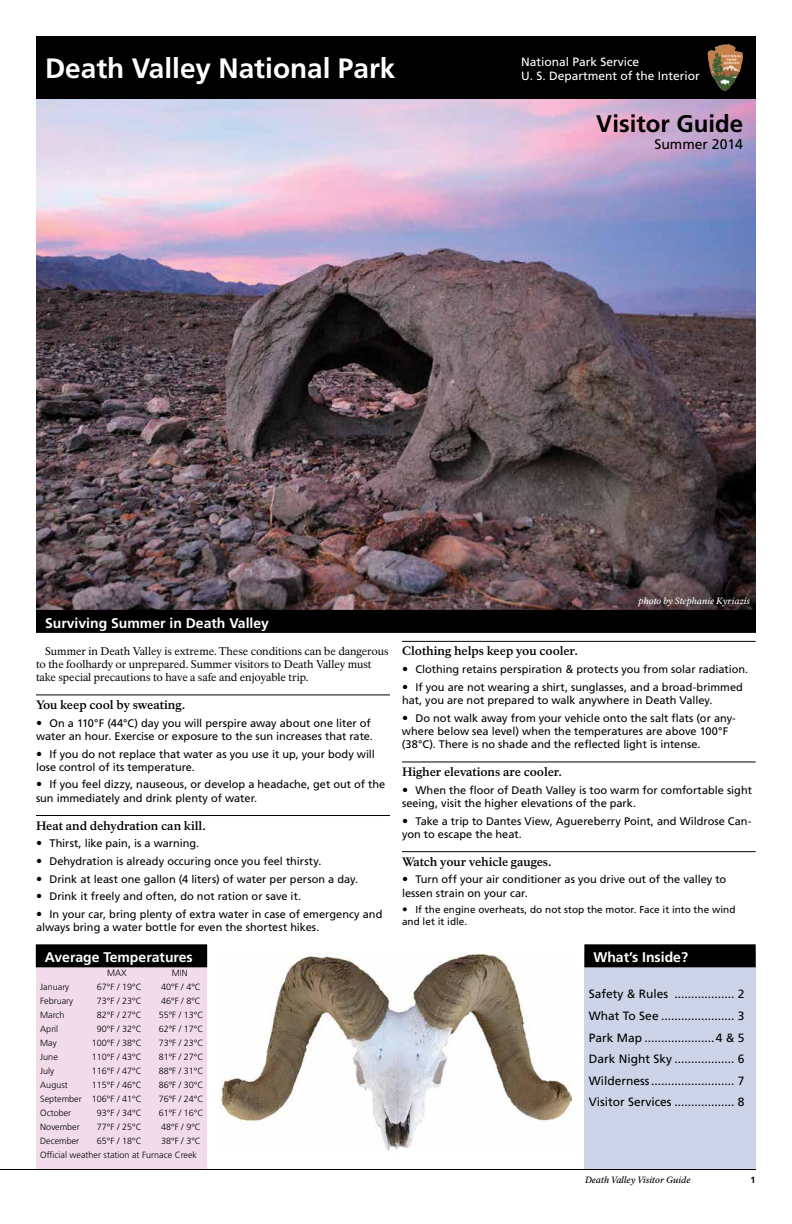
<style>
.page{position:relative;width:792px;height:1224px;background:#fff}
.page>*{position:absolute;margin:0;border:0;box-sizing:border-box;transform-origin:0 0}
.t1{font:700 28px "Frutiger LT Std";color:#fff}
.t2{font:700 24px "Frutiger LT Std";color:#000}
.t3{font:700 14px "Frutiger LT Std";color:#fff}
.t4{font:14px "Frutiger LT Std";color:#000}
.t5{font:12px/21.6px "Frutiger LT Std";color:#000;text-align:justify}
.t6{font:700 12px "NPS Rawlinson OT";letter-spacing:-.01em;color:#000}
.t7{font:12px "Frutiger LT Std";color:#fff}
.t8{font:11px/13.2px "Frutiger LT Std";color:#000}
.t9{font:11px/13.2px "NPS Rawlinson OT";letter-spacing:-.005em;color:#000}
.t10{font:10px/12px "Frutiger LT Std";letter-spacing:.005em;color:#000}
.t11{font:300 9px/14px "Frutiger LT Std";color:#000}
.t12{font:italic 9px "NPS Rawlinson OT Med";color:#fff}
.t13{font:italic 9px "NPS Rawlinson OT Med";color:#000}
.t14{font:700 9px "Frutiger LT Std";color:#000}
</style>
<div class="page">
<div style="left:584px;top:953px;width:172px;height:216px;background:#cdd4e8"></div>
<div style="left:36px;top:953px;width:171px;height:216px;background:#f2dbea"></div>
<img style="left:36px;top:99px;width:720px;height:511px">
<img style="left:219px;top:952px;width:353px;height:199px">
<hr style="left:0;top:1169px;width:756px;height:1px;background:#000">
<div style="left:36px;top:36px;width:720px;height:63px;background:#000"></div>
<div style="left:584px;top:944px;width:172px;height:23px;background:#000"></div>
<div style="left:36px;top:610px;width:720px;height:23px;background:#000"></div>
<div style="left:36px;top:944px;width:171px;height:23px;background:#000"></div>
<img style="left:708px;top:44px;width:35px;height:47px">
<hr style="left:36px;top:694px;width:354px;height:1px;background:#000">
<hr style="left:36px;top:815px;width:354px;height:1px;background:#000">
<hr style="left:402px;top:641px;width:354px;height:1px;background:#000">
<hr style="left:402px;top:761px;width:354px;height:1px;background:#000">
<hr style="left:402px;top:851px;width:354px;height:1px;background:#000">
<h1 class="t1" style="left:45px;top:52px;width:352px">Death Valley National Park</h1>
<p class="t7" style="left:521px;top:55px;width:120px">National Park Service</p>
<p class="t7" style="left:521px;top:69px;width:180px">U. S. Department of the Interior</p>
<h2 class="t2" style="left:596px;top:109px;width:148px">Visitor Guide</h2>
<p class="t4" style="left:654px;top:136px;width:90px">Summer 2014</p>
<p class="t3" style="left:45px;top:615px;width:226px">Surviving Summer in Death Valley</p>
<p class="t12" style="left:639px;top:596px;width:113px">photo by Stephanie Kyriazis</p>
<p class="t9" style="left:36px;top:644px;width:354px;text-indent:9px">Summer in Death Valley is extreme. These conditions can be dangerous to the foolhardy or unprepared. Summer visitors to Death Valley must take special precautions to have a safe and enjoyable trip.</p>
<p class="t6" style="left:36px;top:697px;width:151px">You keep cool by sweating.</p>
<p class="t8" style="left:36px;top:716px;width:339px;text-align:right">On a 110°F (44°C) day you will perspire away about one liter of water an hour. Exercise or exposure to the sun increases that rate.</p>
<p class="t8" style="left:36px;top:747px;width:340px;text-indent:13px">If you do not replace that water as you use it up, your body will lose control of its temperature.</p>
<p class="t8" style="left:36px;top:778px;width:351px;text-indent:13px">If you feel dizzy, nauseous, or develop a headache, get out of the sun immediately and drink plenty of water.</p>
<p class="t6" style="left:36px;top:818px;width:172px">Heat and dehydration can kill.</p>
<p class="t8" style="left:49px;top:835px;width:334px;line-height:17.7px">Thirst, like pain, is a warning.<br>Dehydration is already occuring once you feel thirsty.<br>Drink at least one gallon (4 liters) of water per person a day.<br>Drink it freely and often, do not ration or save it.<br>In your car, bring plenty of extra water in case of emergency and</p>
<p class="t8" style="left:36px;top:921px;width:285px">always bring a water bottle for even the shortest hikes.</p>
<p class="t3" style="left:45px;top:949px;width:149px">Average Temperatures</p>
<p class="t11" style="left:107px;top:966px;width:21px">MAX</p>
<p class="t11" style="left:172px;top:966px;width:18px">MIN</p>
<p class="t11" style="left:40px;top:980px;width:30px">January</p>
<p class="t11" style="left:97px;top:980px;width:46px">67°F / 19°C</p>
<p class="t11" style="left:161px;top:980px;width:41px">40°F / 4°C</p>
<p class="t11" style="left:40px;top:994px;width:34px">February</p>
<p class="t11" style="left:97px;top:994px;width:46px">73°F / 23°C</p>
<p class="t11" style="left:161px;top:994px;width:41px">46°F / 8°C</p>
<p class="t11" style="left:40px;top:1008px;width:26px">March</p>
<p class="t11" style="left:97px;top:1008px;width:46px">82°F / 27°C</p>
<p class="t11" style="left:159px;top:1008px;width:46px">55°F / 13°C</p>
<p class="t11" style="left:40px;top:1022px;width:19px">April</p>
<p class="t11" style="left:97px;top:1022px;width:46px">90°F / 32°C</p>
<p class="t11" style="left:159px;top:1022px;width:46px">62°F / 17°C</p>
<p class="t11" style="left:40px;top:1036px;width:18px">May</p>
<p class="t11" style="left:92px;top:1036px;width:51px">100°F / 38°C</p>
<p class="t11" style="left:159px;top:1036px;width:46px">73°F / 23°C</p>
<p class="t11" style="left:40px;top:1050px;width:19px">June</p>
<p class="t11" style="left:92px;top:1050px;width:51px">110°F / 43°C</p>
<p class="t11" style="left:159px;top:1050px;width:46px">81°F / 27°C</p>
<p class="t11" style="left:40px;top:1064px;width:15px">July</p>
<p class="t11" style="left:92px;top:1064px;width:51px">116°F / 47°C</p>
<p class="t11" style="left:159px;top:1064px;width:46px">88°F / 31°C</p>
<p class="t11" style="left:40px;top:1078px;width:29px">August</p>
<p class="t11" style="left:92px;top:1078px;width:51px">115°F / 46°C</p>
<p class="t11" style="left:159px;top:1078px;width:46px">86°F / 30°C</p>
<p class="t11" style="left:40px;top:1092px;width:103px">September 106°F / 41°C</p>
<p class="t11" style="left:159px;top:1092px;width:46px">76°F / 24°C</p>
<p class="t11" style="left:40px;top:1106px;width:32px">October</p>
<p class="t11" style="left:97px;top:1106px;width:46px">93°F / 34°C</p>
<p class="t11" style="left:159px;top:1106px;width:46px">61°F / 16°C</p>
<p class="t11" style="left:40px;top:1120px;width:41px">November</p>
<p class="t11" style="left:97px;top:1120px;width:46px">77°F / 25°C</p>
<p class="t11" style="left:161px;top:1120px;width:41px">48°F / 9°C</p>
<p class="t11" style="left:40px;top:1134px;width:40px">December</p>
<p class="t11" style="left:97px;top:1134px;width:46px">65°F / 18°C</p>
<p class="t11" style="left:40px;top:1134px;width:162px;text-indent:121px">38°F / 3°C<br>Official weather station at Furnace Creek</p>
<p class="t6" style="left:402px;top:644px;width:178px">Clothing helps keep you cooler.</p>
<p class="t8" style="left:415px;top:660px;width:334px;line-height:17.7px">Clothing retains perspiration &amp; protects you from solar radiation.<br>If you are not wearing a shirt, sunglasses, and a broad-brimmed</p>
<p class="t8" style="left:415px;top:691px;width:322px;line-height:17.7px;text-indent:-13px">hat, you are not prepared to walk anywhere in Death Valley.<br>Do not walk away from your vehicle onto the salt flats (or any-</p>
<p class="t8" style="left:402px;top:724px;width:328px">where below sea level) when the temperatures are above 100°F (38°C). There is no shade and the reflected light is intense.</p>
<p class="t6" style="left:402px;top:765px;width:162px">Higher elevations are cooler.</p>
<p class="t8" style="left:402px;top:783px;width:351px;text-indent:13px">When the floor of Death Valley is too warm for comfortable sight seeing, visit the higher elevations of the park.</p>
<p class="t8" style="left:402px;top:814px;width:351px;text-indent:13px">Take a trip to Dantes View, Aguereberry Point, and Wildrose Can&shy;yon to escape the heat.</p>
<p class="t6" style="left:402px;top:854px;width:151px">Watch your vehicle gauges.</p>
<p class="t8" style="left:402px;top:873px;width:326px;text-indent:13px">Turn off your air conditioner as you drive out of the valley to lessen strain on your car.</p>
<p class="t10" style="left:402px;top:904px;width:335px;text-indent:14px">If the engine overheats, do not stop the motor. Face it into the wind and let it idle.</p>
<p class="t3" style="left:593px;top:949px;width:96px">What’s Inside?</p>
<p class="t5" style="left:589px;top:983px;width:157px">Safety &amp; Rules .................. 2<br>What To See ...................... 3<br>Park Map .....................4 &amp; 5<br>Dark Night Sky .................. 6<br>Wilderness......................... 7<br>Visitor Services .................. 8</p>
<p class="t13" style="left:585px;top:1174px;width:107px">Death Valley Visitor Guide</p>
<p class="t14" style="left:751px;top:1174px;width:7px">1</p>
</div>
